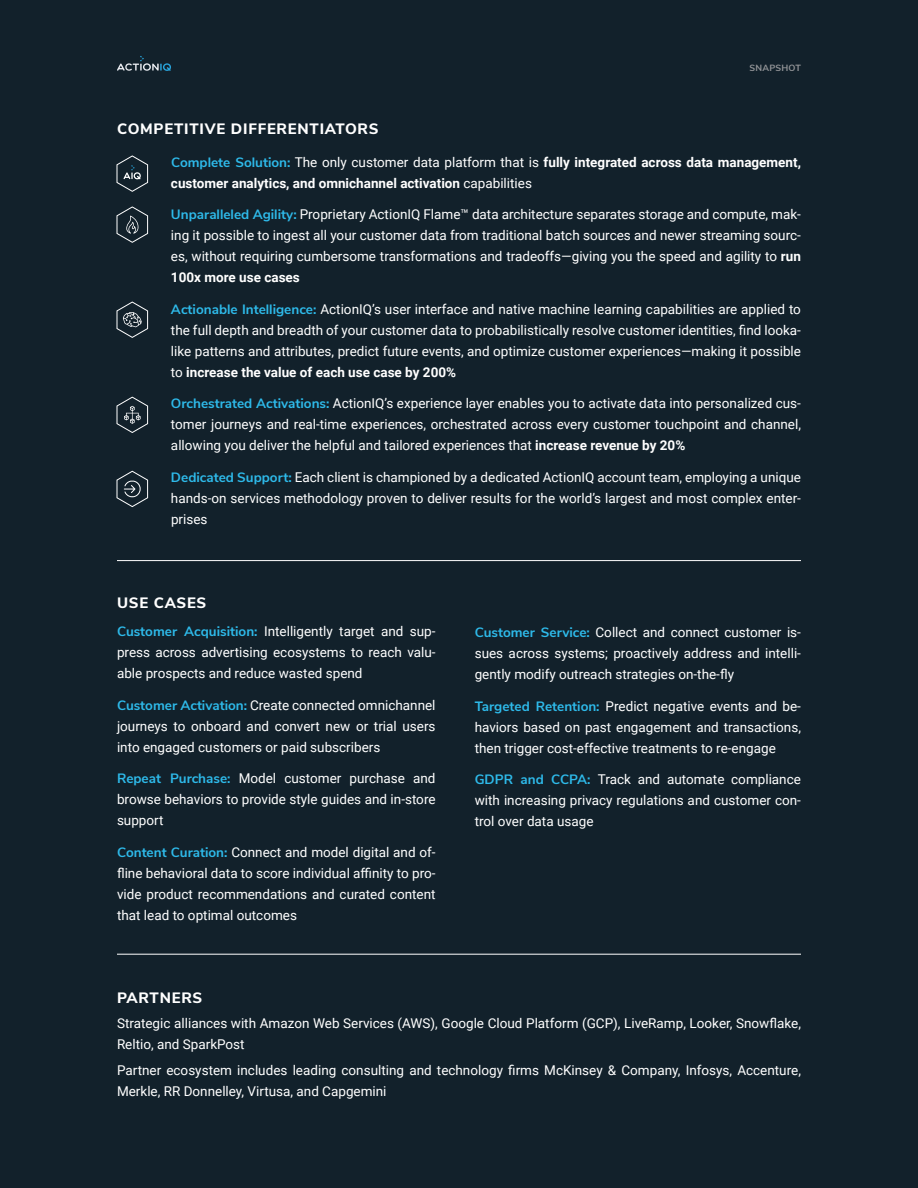
<style>
.page{position:relative;width:918px;height:1188px;background:#12212b}
.page>*{position:absolute;margin:0;border:0;box-sizing:border-box;transform-origin:0 0}
.t1{font:800 15px "Nunito Sans";letter-spacing:.05em;color:#fff}
.t2{font:13.5px/21px "Roboto";color:#fff;text-align:justify}
.t3{font:700 13.5px/21px "Roboto";color:#fff}
.t4{font:700 9px "Nunito Sans";letter-spacing:.025em;color:#939598}
.s1{font-family:"Nunito Sans";color:#2ebaea}
.s2{font-weight:400}
.s3{font-family:"Nunito Sans";font-weight:700;color:#2ebaea}
.s4{font-weight:700}
</style>
<div class="page">
<svg style="left:117px;top:56px;width:54px;height:15px"></svg>
<svg style="left:116px;top:396px;width:33px;height:38px"></svg>
<svg style="left:116px;top:155px;width:33px;height:37px"></svg>
<svg style="left:116px;top:206px;width:33px;height:37px"></svg>
<svg style="left:116px;top:301px;width:33px;height:37px"></svg>
<svg style="left:116px;top:470px;width:33px;height:38px"></svg>
<hr style="left:117px;top:560px;width:684px;height:1px;background:#fff">
<hr style="left:117px;top:954px;width:684px;height:1px;background:#fff">
<p class="t1" style="left:117px;top:118px;width:263px">COMPETITIVE DIFFERENTIATORS</p>
<p class="t4" style="left:750px;top:61px;width:53px">SNAPSHOT</p>
<p class="t3" style="left:171px;top:151px;width:632px"><span class="s1">Complete Solution:</span> <span class="s2">The only customer data platform that is</span> fully integrated across data management, customer analytics, and omnichannel activation <span class="s2">capabilities</span></p>
<p class="t2" style="left:171px;top:203px;width:632px"><span class="s3">Unparalleled Agility:</span> Proprietary ActionIQ Flame™ data architecture separates storage and compute, mak&shy;ing it possible to ingest all your customer data from traditional batch sources and newer streaming sourc&shy;es, without requiring cumbersome transformations and tradeoffs—giving you the speed and agility to <span class="s4">run 100x more use cases</span></p>
<p class="t2" style="left:171px;top:298px;width:632px"><span class="s3">Actionable Intelligence:</span> ActionIQ’s user interface and native machine learning capabilities are applied to the full depth and breadth of your customer data to probabilistically resolve customer identities, find looka&shy;like patterns and attributes, predict future events, and optimize customer experiences—making it possible to <span class="s4">increase the value of each use case by 200%</span></p>
<p class="t2" style="left:171px;top:392px;width:632px"><span class="s3">Orchestrated Activations:</span> ActionIQ’s experience layer enables you to activate data into personalized cus&shy;tomer journeys and real-time experiences, orchestrated across every customer touchpoint and channel, allowing you deliver the helpful and tailored experiences that <span class="s4">increase revenue by 20%</span></p>
<p class="t2" style="left:171px;top:466px;width:632px"><span class="s3">Dedicated Support:</span> Each client is championed by a dedicated ActionIQ account team, employing a unique hands-on services methodology proven to deliver results for the world’s largest and most complex enter&shy;prises</p>
<p class="t1" style="left:117px;top:591px;width:91px">USE CASES</p>
<p class="t2" style="left:117px;top:620px;width:320px"><span class="s3">Customer Acquisition:</span> Intelligently target and sup&shy;press across advertising ecosystems to reach valu&shy;able prospects and reduce wasted spend</p>
<p class="t2" style="left:117px;top:694px;width:320px"><span class="s3">Customer Activation:</span> Create connected omnichannel journeys to onboard and convert new or trial users into engaged customers or paid subscribers</p>
<p class="t2" style="left:117px;top:767px;width:320px"><span class="s3">Repeat Purchase:</span> Model customer purchase and browse behaviors to provide style guides and in-store support</p>
<p class="t2" style="left:117px;top:841px;width:320px"><span class="s3">Content Curation:</span> Connect and model digital and of&shy;fline behavioral data to score individual affinity to pro&shy;vide product recommendations and curated content that lead to optimal outcomes</p>
<p class="t2" style="left:475px;top:621px;width:328px"><span class="s3">Customer Service:</span> Collect and connect customer is&shy;sues across systems; proactively address and intelli&shy;gently modify outreach strategies on-the-fly</p>
<p class="t2" style="left:475px;top:695px;width:328px"><span class="s3">Targeted Retention:</span> Predict negative events and be&shy;haviors based on past engagement and transactions, then trigger cost-effective treatments to re-engage</p>
<p class="t2" style="left:475px;top:768px;width:328px"><span class="s3">GDPR and CCPA:</span> Track and automate compliance with increasing privacy regulations and customer con&shy;trol over data usage</p>
<p class="t1" style="left:117px;top:986px;width:87px">PARTNERS</p>
<p class="t2" style="left:117px;top:1012px;width:686px">Strategic alliances with Amazon Web Services (AWS), Google Cloud Platform (GCP), LiveRamp, Looker, Snowflake,<br>Reltio, and SparkPost</p>
<p class="t2" style="left:117px;top:1059px;width:685px">Partner ecosystem includes leading consulting and technology firms McKinsey &amp; Company, Infosys, Accenture,<br>Merkle, RR Donnelley, Virtusa, and Capgemini</p>
</div>
